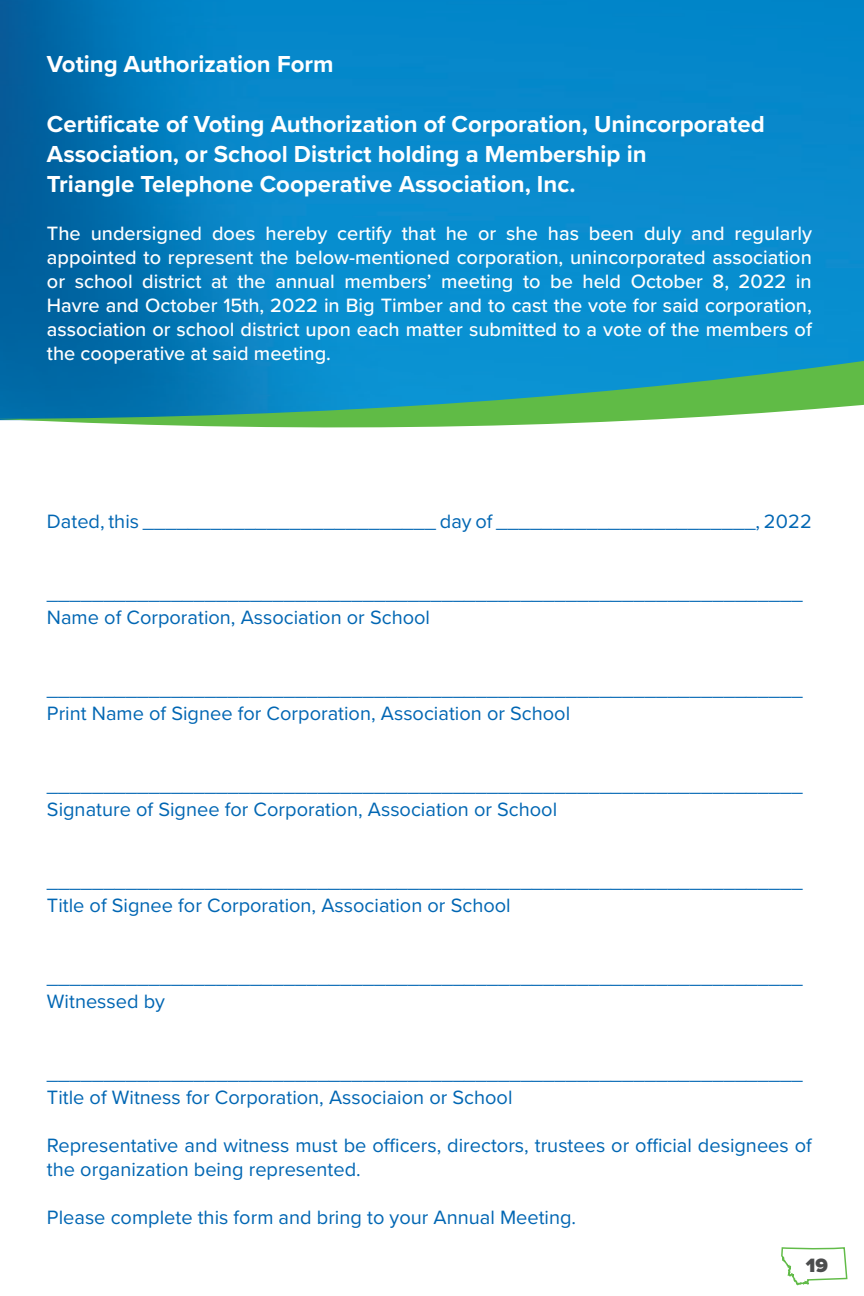
<style>
.page{position:relative;width:864px;height:1296px;background:#fff}
.page>*{position:absolute;margin:0;border:0;box-sizing:border-box;transform-origin:0 0}
.t1{font:700 24px/30px "Proxima Nova";color:#fff}
.t2{font:20px/24px "Proxima Nova";color:#0166b3}
.t3{font:500 20px/24px "Proxima Nova";color:#fff;text-align:justify}
.t4{font:900 20px "Proxima Nova";color:#4b4c4d}
</style>
<div class="page">
<svg style="left:781px;top:1247px;width:67px;height:39px"></svg>
<img style="left:0;top:0;width:864px;height:357px">
<svg style="left:0;top:357px;width:864px;height:4px;background:#0786c6"></svg>
<svg style="left:0;top:361px;width:864px;height:67px;background:#3aa09e"></svg>
<p class="t1" style="left:47px;top:48px;width:288px">Voting Authorization Form</p>
<p class="t1" style="left:47px;top:108px;width:719px">Certificate of Voting Authorization of Corporation, Unincorporated<br>Association, or School District holding a Membership in</p>
<p class="t1" style="left:47px;top:168px;width:530px">Triangle Telephone Cooperative Association, Inc.</p>
<p class="t3" style="left:47px;top:221px;width:766px">The undersigned does hereby certify that he or she has been duly and regularly appointed to represent the below-mentioned corporation, unincorporated association or school district at the annual members’ meeting to be held October 8, 2022 in Havre and October 15th, 2022 in Big Timber and to cast the vote for said corporation, association or school district upon each matter submitted to a vote of the members of the cooperative at said meeting.</p>
<p class="t2" style="left:47px;top:508px;width:766px">Dated, this __________________________ day of _______________________, 2022</p>
<p class="t2" style="left:47px;top:580px;width:757px">___________________________________________________________________</p>
<p class="t2" style="left:47px;top:604px;width:385px">Name of Corporation, Association or School</p>
<p class="t2" style="left:47px;top:676px;width:757px">___________________________________________________________________</p>
<p class="t2" style="left:47px;top:700px;width:525px">Print Name of Signee for Corporation, Association or School</p>
<p class="t2" style="left:47px;top:772px;width:757px">___________________________________________________________________</p>
<p class="t2" style="left:47px;top:796px;width:512px">Signature of Signee for Corporation, Association or School</p>
<p class="t2" style="left:47px;top:868px;width:757px">___________________________________________________________________</p>
<p class="t2" style="left:47px;top:892px;width:465px">Title of Signee for Corporation, Association or School</p>
<p class="t2" style="left:47px;top:964px;width:757px">___________________________________________________________________</p>
<p class="t2" style="left:47px;top:988px;width:120px">Witnessed by</p>
<p class="t2" style="left:47px;top:1060px;width:757px">___________________________________________________________________</p>
<p class="t2" style="left:47px;top:1084px;width:467px">Title of Witness for Corporation, Associaion or School</p>
<p class="t2" style="left:47px;top:1132px;width:766px">Representative and witness must be officers, directors, trustees or official designees of the organization being represented.</p>
<p class="t2" style="left:47px;top:1204px;width:531px">Please complete this form and bring to your Annual Meeting.</p>
<p class="t4" style="left:806px;top:1250px;width:24px">19</p>
</div>
